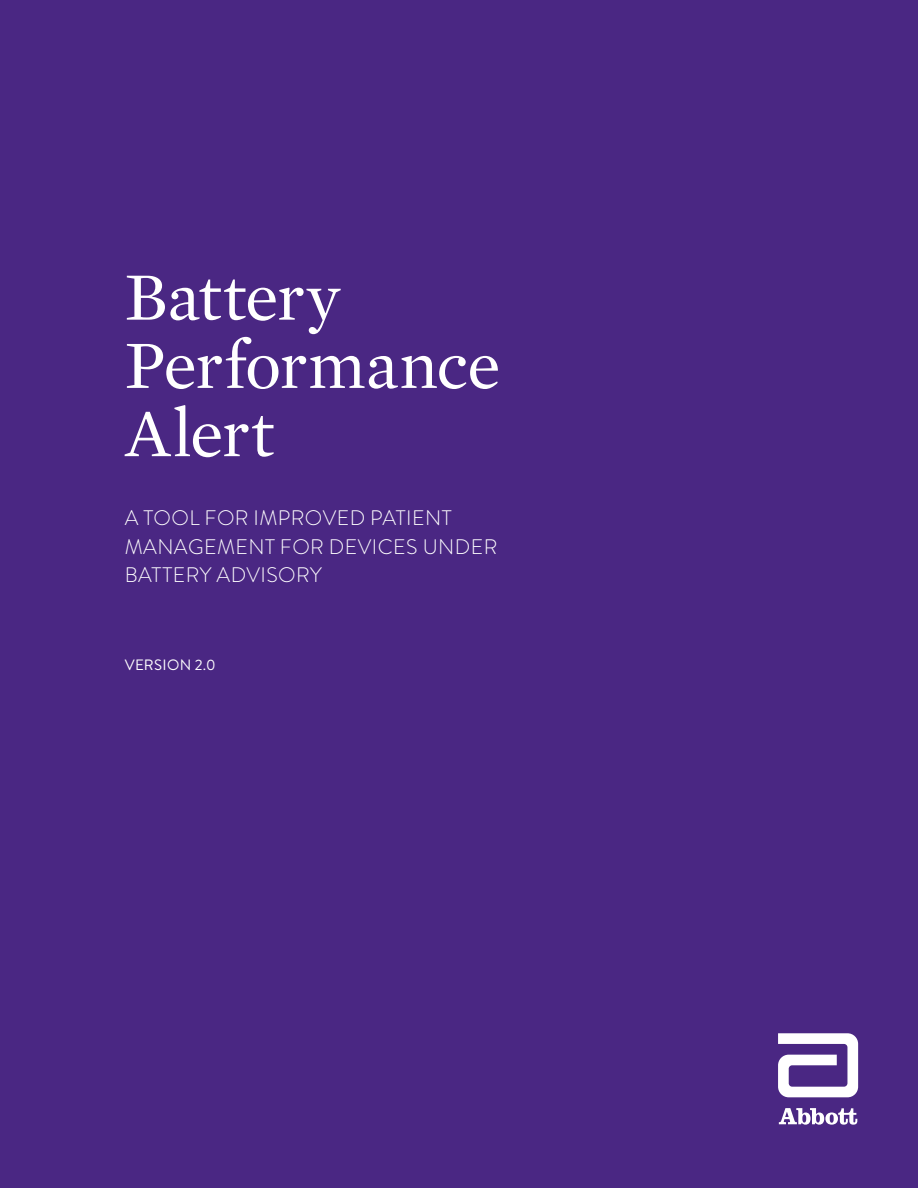
<style>
.page{position:relative;width:918px;height:1188px;background:#4a2783}
.page>*{position:absolute;margin:0;border:0;box-sizing:border-box;transform-origin:0 0}
.t1{font:69px "Mercury Text G1";letter-spacing:-.02em;color:#fff}
.t2{font:300 21px/28.5px "Brandon Grotesque";letter-spacing:.02em;color:#fff}
.t3{font:15px "Brandon Grotesque";letter-spacing:.02em;color:#fff}
</style>
<div class="page">
<svg style="left:779px;top:1108px;width:78px;height:17px"></svg>
<svg style="left:778px;top:1033px;width:80px;height:64px"></svg>
<p class="t1" style="left:125px;top:247px;width:217px">Battery</p>
<p class="t1" style="left:125px;top:315px;width:377px">Performance</p>
<p class="t1" style="left:125px;top:384px;width:151px">Alert</p>
<p class="t2" style="left:125px;top:504px;width:374px">A TOOL FOR IMPROVED PATIENT<br>MANAGEMENT FOR DEVICES UNDER<br>BATTERY ADVISORY</p>
<p class="t3" style="left:125px;top:655px;width:92px">VERSION 2.0</p>
</div>
